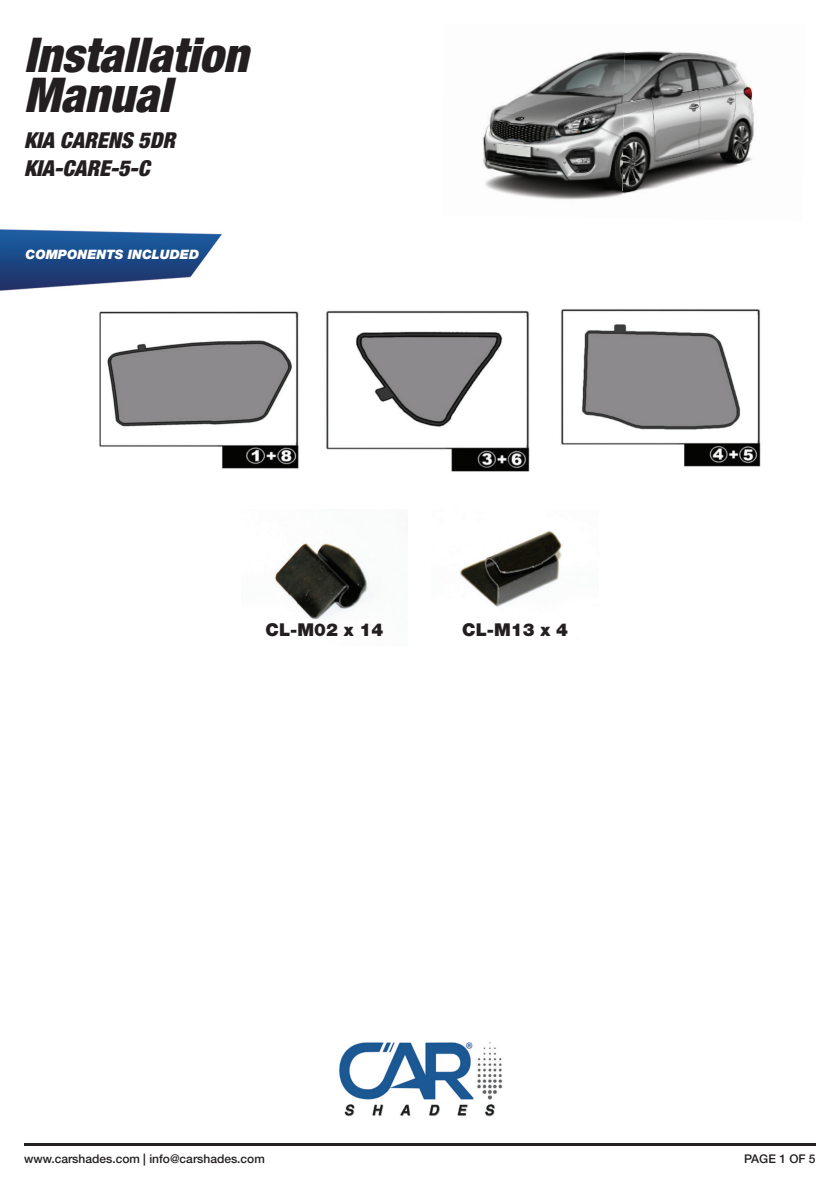
<style>
.page{position:relative;width:840px;height:1191px;background:#fff}
.page>*{position:absolute;margin:0;border:0;box-sizing:border-box;transform-origin:0 0}
.t1{font:italic 900 condensed 48px/40px "Helvetica Neue LT Std";color:#231f20}
.t2{font:italic 900 condensed 22px/28px "Helvetica Neue LT Std";color:#231f20}
.t3{font:900 17.8px "Helvetica Neue LT Std";color:#231f20}
.t4{font:italic 900 13px "Helvetica Neue LT Std";color:#fff}
.t5{font:500 12px "Helvetica Neue LT Std";color:#231f20}
</style>
<div class="page">
<img style="left:625px;top:51px;width:129px;height:143px">
<img style="left:483px;top:51px;width:142px;height:149px">
<img style="left:0;top:229px;width:222px;height:62px">
<img style="left:99px;top:309px;width:662px;height:163px">
<img style="left:339px;top:1042px;width:163px;height:75px">
<hr style="left:24px;top:1143px;width:791px;height:2px;background:#231f20">
<img style="left:275px;top:543px;width:95px;height:77px">
<img style="left:460px;top:531px;width:102px;height:76px">
<h1 class="t1" style="left:24px;top:35px;width:226px">Installation<br>Manual</h1>
<h2 class="t2" style="left:24px;top:126px;width:152px">KIA CARENS 5DR<br>KIA-CARE-5-C</h2>
<p class="t4" style="left:25px;top:246px;width:175px">COMPONENTS INCLUDED</p>
<h3 class="t3" style="left:265px;top:619px;width:119px">CL-M02 x 14</h3>
<h3 class="t3" style="left:462px;top:619px;width:107px">CL-M13 x 4</h3>
<p class="t5" style="left:24px;top:1152px;width:242px">www.carshades.com | info@carshades.com</p>
<p class="t5" style="left:743px;top:1152px;width:73px">PAGE 1 OF 5</p>
</div>
